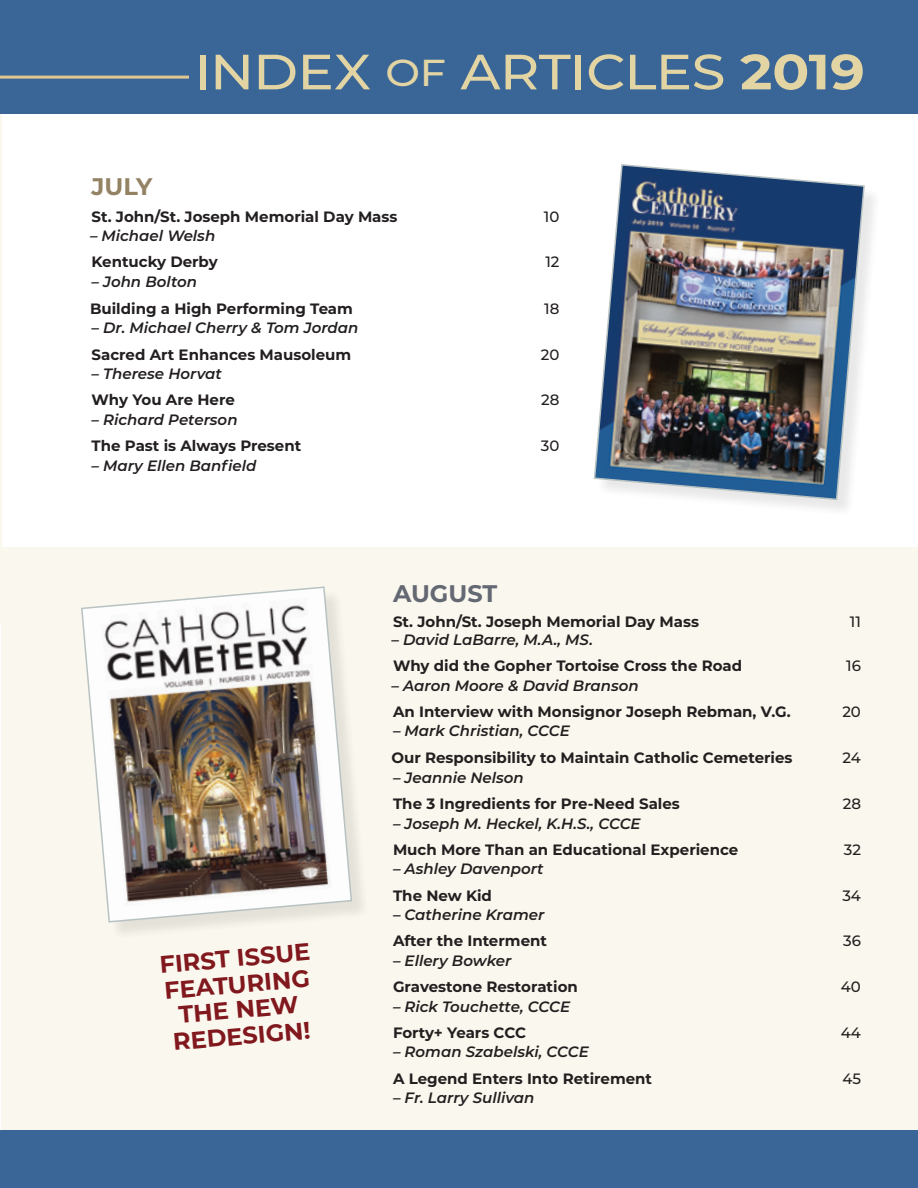
<style>
.page{position:relative;width:918px;height:1188px;background:#fff}
.page>*{position:absolute;margin:0;border:0;box-sizing:border-box;transform-origin:0 0}
.t1{font:500 49.5px "Montserrat";letter-spacing:-.015em;color:#e3d4a3;scale:1.1 1}
.BODY_TEXT{font:700 24px/25.5px "Montserrat";color:#81181e;text-align:center}
.BODY_TEXT-2{font:700 24px "Montserrat";color:#646872}
.BODY_TEXT-3{font:700 24px "Montserrat";color:#938263}
.BODY_TEXT-4{font:700 15px "Montserrat";color:#231f20}
.BODY_TEXT-5{font:italic 600 15px "Montserrat";color:#231f20}
.BODY_TEXT-6{font:500 15px "Montserrat";color:#231f20}
.s1{font-size:37.5px}
.s2{font-weight:700}
</style>
<div class="page">
<div style="left:2px;top:548px;width:916px;height:640px;background:#faf7ee"></div>
<hr style="left:0;top:89px;width:2px;height:535px;background:#faf7ee">
<div style="left:0;top:0;width:918px;height:114px;background:#3a6697"></div>
<hr style="left:0;top:76px;width:189px;height:3px;background:#e0c791">
<div style="left:596px;top:166px;width:286px;height:351px;background:#231f20;opacity:.1"></div>
<img style="left:593px;top:164px;width:273px;height:337px">
<div style="left:83px;top:589px;width:286px;height:350px;background:#231f20;opacity:.1"></div>
<img style="left:81px;top:586px;width:272px;height:337px">
<div style="left:0;top:1131px;width:918px;height:57px;background:#3a6697"></div>
<h1 class="t1" style="left:194px;top:37px;width:611px">INDEX <span class="s1">OF</span> ARTICLES <span class="s2">2019</span></h1>
<p class="BODY_TEXT-3" style="left:92px;top:170px;width:62px">JULY</p>
<p class="BODY_TEXT-4" style="left:92px;top:206px;width:308px">St. John/St. Joseph Memorial Day Mass</p>
<p class="BODY_TEXT-6" style="left:544px;top:206px;width:17px">10</p>
<p class="BODY_TEXT-5" style="left:90px;top:225px;width:127px">– Michael Welsh</p>
<p class="BODY_TEXT-4" style="left:92px;top:251px;width:128px">Kentucky Derby</p>
<p class="BODY_TEXT-6" style="left:545px;top:252px;width:16px">12</p>
<p class="BODY_TEXT-5" style="left:92px;top:271px;width:107px">– John Bolton</p>
<p class="BODY_TEXT-4" style="left:90px;top:298px;width:264px">Building a High Performing Team</p>
<p class="BODY_TEXT-6" style="left:544px;top:298px;width:17px">18</p>
<p class="BODY_TEXT-5" style="left:92px;top:318px;width:268px">– Dr. Michael Cherry &amp; Tom Jordan</p>
<p class="BODY_TEXT-4" style="left:92px;top:344px;width:261px">Sacred Art Enhances Mausoleum</p>
<p class="BODY_TEXT-6" style="left:541px;top:344px;width:20px">20</p>
<p class="BODY_TEXT-5" style="left:92px;top:363px;width:132px">– Therese Horvat</p>
<p class="BODY_TEXT-4" style="left:92px;top:389px;width:145px">Why You Are Here</p>
<p class="BODY_TEXT-6" style="left:541px;top:390px;width:20px">28</p>
<p class="BODY_TEXT-5" style="left:92px;top:409px;width:148px">– Richard Peterson</p>
<p class="BODY_TEXT-4" style="left:92px;top:435px;width:211px">The Past is Always Present</p>
<p class="BODY_TEXT-6" style="left:541px;top:435px;width:20px">30</p>
<p class="BODY_TEXT-5" style="left:92px;top:455px;width:166px">– Mary Ellen Banfield</p>
<p class="BODY_TEXT" style="left:158px;top:951px;width:153px;rotate:-5deg">FIRST ISSUE</p>
<p class="BODY_TEXT" style="left:163px;top:977px;width:147px;rotate:-5deg">FEATURING<br>THE NEW</p>
<p class="BODY_TEXT" style="left:172px;top:1028px;width:139px;rotate:-5deg">REDESIGN!</p>
<p class="BODY_TEXT-2" style="left:393px;top:576px;width:106px">AUGUST</p>
<p class="BODY_TEXT-4" style="left:393px;top:611px;width:308px">St. John/St. Joseph Memorial Day Mass</p>
<p class="BODY_TEXT-6" style="left:850px;top:611px;width:13px">11</p>
<p class="BODY_TEXT-5" style="left:392px;top:629px;width:203px">– David LaBarre, M.A., MS.</p>
<p class="BODY_TEXT-4" style="left:393px;top:655px;width:351px">Why did the Gopher Tortoise Cross the Road</p>
<p class="BODY_TEXT-6" style="left:846px;top:655px;width:16px">16</p>
<p class="BODY_TEXT-5" style="left:392px;top:675px;width:249px">– Aaron Moore &amp; David Branson</p>
<p class="BODY_TEXT-4" style="left:393px;top:701px;width:399px">An Interview with Monsignor Joseph Rebman, V.G.</p>
<p class="BODY_TEXT-6" style="left:842px;top:701px;width:20px">20</p>
<p class="BODY_TEXT-5" style="left:393px;top:720px;width:178px">– Mark Christian, CCCE</p>
<p class="BODY_TEXT-4" style="left:392px;top:747px;width:403px">Our Responsibility to Maintain Catholic Cemeteries</p>
<p class="BODY_TEXT-6" style="left:843px;top:748px;width:20px">24</p>
<p class="BODY_TEXT-5" style="left:393px;top:767px;width:132px">– Jeannie Nelson</p>
<p class="BODY_TEXT-4" style="left:393px;top:793px;width:288px">The 3 Ingredients for Pre-Need Sales</p>
<p class="BODY_TEXT-6" style="left:843px;top:793px;width:20px">28</p>
<p class="BODY_TEXT-5" style="left:393px;top:813px;width:249px">– Joseph M. Heckel, K.H.S., CCCE</p>
<p class="BODY_TEXT-4" style="left:393px;top:839px;width:347px">Much More Than an Educational Experience</p>
<p class="BODY_TEXT-6" style="left:844px;top:839px;width:19px">32</p>
<p class="BODY_TEXT-5" style="left:393px;top:858px;width:152px">– Ashley Davenport</p>
<p class="BODY_TEXT-4" style="left:393px;top:885px;width:101px">The New Kid</p>
<p class="BODY_TEXT-6" style="left:842px;top:885px;width:20px">34</p>
<p class="BODY_TEXT-5" style="left:393px;top:904px;width:153px">– Catherine Kramer</p>
<p class="BODY_TEXT-4" style="left:393px;top:930px;width:156px">After the Interment</p>
<p class="BODY_TEXT-6" style="left:843px;top:931px;width:19px">36</p>
<p class="BODY_TEXT-5" style="left:393px;top:950px;width:120px">– Ellery Bowker</p>
<p class="BODY_TEXT-4" style="left:393px;top:976px;width:186px">Gravestone Restoration</p>
<p class="BODY_TEXT-6" style="left:841px;top:976px;width:22px">40</p>
<p class="BODY_TEXT-5" style="left:393px;top:996px;width:179px">– Rick Touchette, CCCE</p>
<p class="BODY_TEXT-4" style="left:393px;top:1022px;width:135px">Forty+ Years CCC</p>
<p class="BODY_TEXT-6" style="left:841px;top:1022px;width:22px">44</p>
<p class="BODY_TEXT-5" style="left:393px;top:1041px;width:197px">– Roman Szabelski, CCCE</p>
<p class="BODY_TEXT-4" style="left:393px;top:1068px;width:261px">A Legend Enters Into Retirement</p>
<p class="BODY_TEXT-6" style="left:842px;top:1068px;width:20px">45</p>
<p class="BODY_TEXT-5" style="left:393px;top:1087px;width:143px">– Fr. Larry Sullivan</p>
</div>
